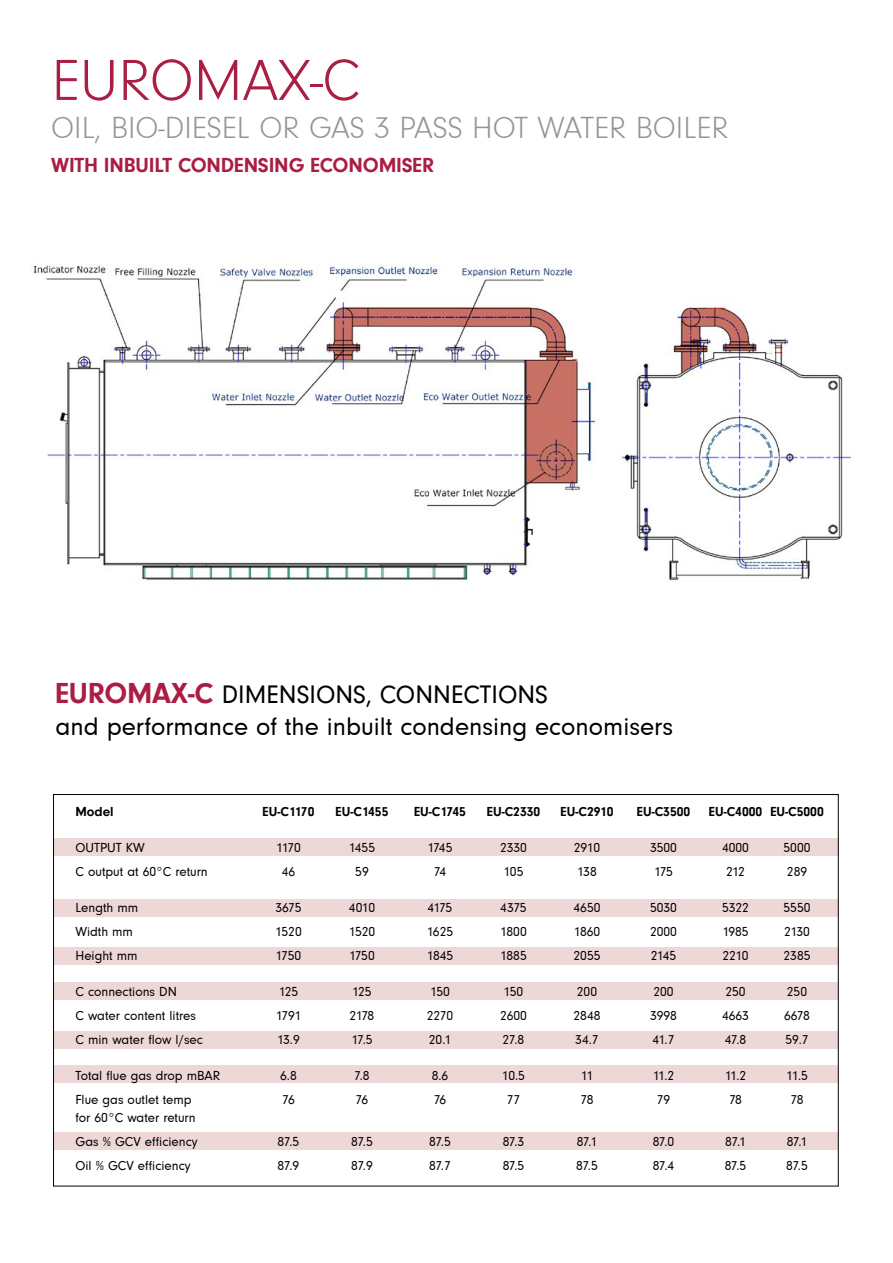
<style>
.page{position:relative;width:893px;height:1263px;background:#fff}
.page>*{position:absolute;margin:0;border:0;box-sizing:border-box;transform-origin:0 0}
.t1{font:60px "Neuzeit Gro T Ligh";color:#ab1e43}
.t2{font:31.5px "Neuzeit Gro T Ligh";color:#939598}
.t3{font:26.1px/31.3px "Neuzeit Gro T";color:#000}
.t4{font:700 21px "Neuzeit Gro T";letter-spacing:-.01em;color:#ab1e43}
.t5{font:13.5px/24px "Neuzeit Gro T";color:#000}
.t6{font:700 13.5px "Neuzeit Gro T";color:#000}
.s1{font-weight:700;font-size:29.85px;color:#ab1e43}
</style>
<div class="page">
<div style="left:54px;top:1031px;width:784px;height:17px;background:#eed8d7"></div>
<div style="left:54px;top:838px;width:785px;height:17px;background:#eed8d7"></div>
<div style="left:54px;top:900px;width:784px;height:17px;background:#eed8d7"></div>
<div style="left:54px;top:947px;width:784px;height:17px;background:#eed8d7"></div>
<div style="left:54px;top:983px;width:784px;height:17px;background:#eed8d7"></div>
<div style="left:54px;top:1066px;width:784px;height:17px;background:#eed8d7"></div>
<div style="left:54px;top:1132px;width:784px;height:17px;background:#eed8d7"></div>
<img style="left:33px;top:263px;width:821px;height:318px">
<h1 class="t1" style="left:51px;top:48px;width:310px">EUROMAX-C</h1>
<h2 class="t2" style="left:51px;top:111px;width:679px">OIL, BIO-DIESEL OR GAS 3 PASS HOT WATER BOILER</h2>
<h3 class="t4" style="left:51px;top:153px;width:385px">WITH INBUILT CONDENSING ECONOMISER</h3>
<h3 class="t3" style="left:55px;top:679px;width:619px"><span class="s1">EUROMAX-C</span> DIMENSIONS, CONNECTIONS<br>and performance of the inbuilt condensing economisers</h3>
<p class="t6" style="left:75px;top:804px;width:40px">Model</p>
<p class="t6" style="left:263px;top:804px;width:53px">EU-C1170</p>
<p class="t6" style="left:336px;top:804px;width:54px">EU-C1455</p>
<p class="t6" style="left:414px;top:804px;width:54px">EU-C1745</p>
<p class="t6" style="left:487px;top:804px;width:55px">EU-C2330</p>
<p class="t6" style="left:561px;top:804px;width:54px">EU-C2910</p>
<p class="t6" style="left:637px;top:804px;width:55px">EU-C3500</p>
<p class="t6" style="left:709px;top:804px;width:116px">EU-C4000 EU-C5000</p>
<p class="t5" style="left:75px;top:835px;width:71px">OUTPUT KW</p>
<p class="t5" style="left:276px;top:835px;width:26px">1170</p>
<p class="t5" style="left:349px;top:835px;width:28px">1455</p>
<p class="t5" style="left:428px;top:835px;width:26px">1745</p>
<p class="t5" style="left:500px;top:835px;width:28px">2330</p>
<p class="t5" style="left:574px;top:835px;width:28px">2910</p>
<p class="t5" style="left:650px;top:835px;width:28px">3500</p>
<p class="t5" style="left:722px;top:835px;width:28px">4000</p>
<p class="t5" style="left:783px;top:835px;width:28px">5000</p>
<p class="t5" style="left:75px;top:859px;width:134px">C output at 60°C return</p>
<p class="t5" style="left:282px;top:859px;width:15px">46</p>
<p class="t5" style="left:355px;top:859px;width:15px">59</p>
<p class="t5" style="left:434px;top:859px;width:14px">74</p>
<p class="t5" style="left:504px;top:859px;width:21px">105</p>
<p class="t5" style="left:577px;top:859px;width:21px">138</p>
<p class="t5" style="left:654px;top:859px;width:20px">175</p>
<p class="t5" style="left:726px;top:859px;width:20px">212</p>
<p class="t5" style="left:787px;top:859px;width:22px">289</p>
<p class="t5" style="left:75px;top:895px;width:64px">Length mm</p>
<p class="t5" style="left:275px;top:895px;width:27px">3675</p>
<p class="t5" style="left:349px;top:895px;width:28px">4010</p>
<p class="t5" style="left:428px;top:895px;width:26px">4175</p>
<p class="t5" style="left:500px;top:895px;width:28px">4375</p>
<p class="t5" style="left:573px;top:895px;width:28px">4650</p>
<p class="t5" style="left:650px;top:895px;width:28px">5030</p>
<p class="t5" style="left:722px;top:895px;width:28px">5322</p>
<p class="t5" style="left:783px;top:895px;width:28px">5550</p>
<p class="t5" style="left:75px;top:919px;width:59px">Width mm</p>
<p class="t5" style="left:275px;top:919px;width:28px">1520</p>
<p class="t5" style="left:349px;top:919px;width:28px">1520</p>
<p class="t5" style="left:427px;top:919px;width:28px">1625</p>
<p class="t5" style="left:500px;top:919px;width:28px">1800</p>
<p class="t5" style="left:574px;top:919px;width:28px">1860</p>
<p class="t5" style="left:650px;top:919px;width:28px">2000</p>
<p class="t5" style="left:722px;top:919px;width:28px">1985</p>
<p class="t5" style="left:784px;top:919px;width:27px">2130</p>
<p class="t5" style="left:75px;top:943px;width:64px">Height mm</p>
<p class="t5" style="left:276px;top:943px;width:27px">1750</p>
<p class="t5" style="left:349px;top:943px;width:27px">1750</p>
<p class="t5" style="left:427px;top:943px;width:28px">1845</p>
<p class="t5" style="left:500px;top:943px;width:28px">1885</p>
<p class="t5" style="left:573px;top:943px;width:28px">2055</p>
<p class="t5" style="left:651px;top:943px;width:27px">2145</p>
<p class="t5" style="left:722px;top:943px;width:28px">2210</p>
<p class="t5" style="left:783px;top:943px;width:28px">2385</p>
<p class="t5" style="left:75px;top:979px;width:103px">C connections DN</p>
<p class="t5" style="left:279px;top:979px;width:21px">125</p>
<p class="t5" style="left:352px;top:979px;width:21px">125</p>
<p class="t5" style="left:430px;top:979px;width:21px">150</p>
<p class="t5" style="left:504px;top:979px;width:21px">150</p>
<p class="t5" style="left:577px;top:979px;width:22px">200</p>
<p class="t5" style="left:653px;top:979px;width:22px">200</p>
<p class="t5" style="left:725px;top:979px;width:22px">250</p>
<p class="t5" style="left:787px;top:979px;width:22px">250</p>
<p class="t5" style="left:75px;top:1003px;width:122px">C water content litres</p>
<p class="t5" style="left:276px;top:1003px;width:27px">1791</p>
<p class="t5" style="left:350px;top:1003px;width:26px">2178</p>
<p class="t5" style="left:427px;top:1003px;width:28px">2270</p>
<p class="t5" style="left:500px;top:1003px;width:28px">2600</p>
<p class="t5" style="left:573px;top:1003px;width:29px">2848</p>
<p class="t5" style="left:650px;top:1003px;width:28px">3998</p>
<p class="t5" style="left:722px;top:1003px;width:28px">4663</p>
<p class="t5" style="left:784px;top:1003px;width:27px">6678</p>
<p class="t5" style="left:75px;top:1027px;width:129px">C min water flow l/sec</p>
<p class="t5" style="left:277px;top:1027px;width:24px">13.9</p>
<p class="t5" style="left:351px;top:1027px;width:23px">17.5</p>
<p class="t5" style="left:429px;top:1027px;width:24px">20.1</p>
<p class="t5" style="left:503px;top:1027px;width:23px">27.8</p>
<p class="t5" style="left:575px;top:1027px;width:25px">34.7</p>
<p class="t5" style="left:652px;top:1027px;width:24px">41.7</p>
<p class="t5" style="left:725px;top:1027px;width:23px">47.8</p>
<p class="t5" style="left:785px;top:1027px;width:25px">59.7</p>
<p class="t5" style="left:75px;top:1063px;width:146px">Total flue gas drop mBAR</p>
<p class="t5" style="left:280px;top:1063px;width:18px">6.8</p>
<p class="t5" style="left:354px;top:1063px;width:17px">7.8</p>
<p class="t5" style="left:432px;top:1063px;width:18px">8.6</p>
<p class="t5" style="left:502px;top:1063px;width:25px">10.5</p>
<p class="t5" style="left:581px;top:1063px;width:14px">11</p>
<p class="t5" style="left:653px;top:1063px;width:23px">11.2</p>
<p class="t5" style="left:725px;top:1063px;width:23px">11.2</p>
<p class="t5" style="left:786px;top:1063px;width:23px">11.5</p>
<p class="t5" style="left:75px;top:1087px;width:118px">Flue gas outlet temp</p>
<p class="t5" style="left:282px;top:1087px;width:14px">76</p>
<p class="t5" style="left:356px;top:1087px;width:14px">76</p>
<p class="t5" style="left:434px;top:1087px;width:14px">76</p>
<p class="t5" style="left:507px;top:1087px;width:15px">77</p>
<p class="t5" style="left:580px;top:1087px;width:14px">78</p>
<p class="t5" style="left:657px;top:1087px;width:15px">79</p>
<p class="t5" style="left:729px;top:1087px;width:14px">78</p>
<p class="t5" style="left:790px;top:1087px;width:14px">78</p>
<p class="t5" style="left:75px;top:1105px;width:124px">for 60°C water return<br>Gas % GCV efficiency</p>
<p class="t5" style="left:278px;top:1129px;width:23px">87.5</p>
<p class="t5" style="left:351px;top:1129px;width:23px">87.5</p>
<p class="t5" style="left:429px;top:1129px;width:23px">87.5</p>
<p class="t5" style="left:503px;top:1129px;width:23px">87.3</p>
<p class="t5" style="left:577px;top:1129px;width:22px">87.1</p>
<p class="t5" style="left:653px;top:1129px;width:23px">87.0</p>
<p class="t5" style="left:725px;top:1129px;width:22px">87.1</p>
<p class="t5" style="left:787px;top:1129px;width:22px">87.1</p>
<p class="t5" style="left:75px;top:1153px;width:117px">Oil % GCV efficiency</p>
<p class="t5" style="left:278px;top:1153px;width:23px">87.9</p>
<p class="t5" style="left:351px;top:1153px;width:23px">87.9</p>
<p class="t5" style="left:429px;top:1153px;width:23px">87.7</p>
<p class="t5" style="left:503px;top:1153px;width:23px">87.5</p>
<p class="t5" style="left:576px;top:1153px;width:23px">87.5</p>
<p class="t5" style="left:653px;top:1153px;width:23px">87.4</p>
<p class="t5" style="left:725px;top:1153px;width:23px">87.5</p>
<p class="t5" style="left:786px;top:1153px;width:23px">87.5</p>
</div>
